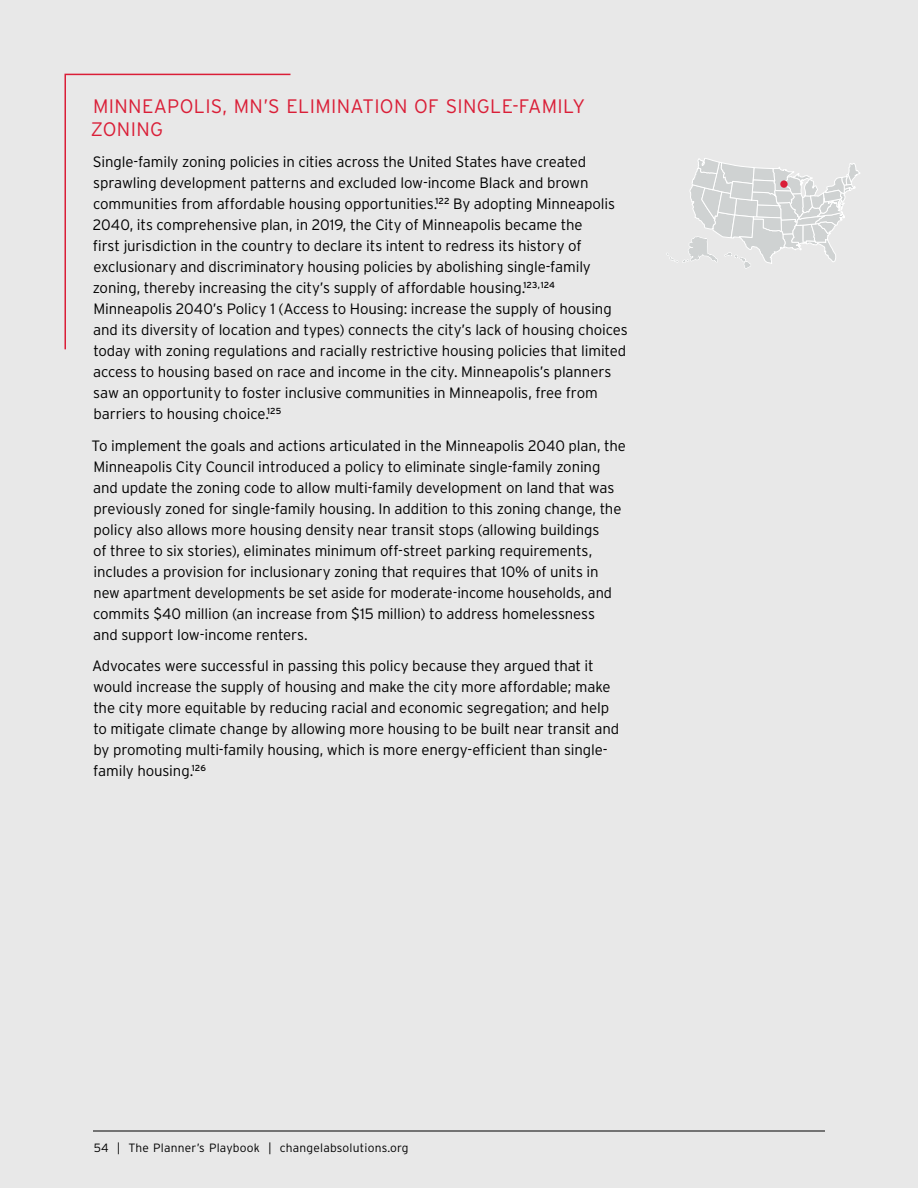
<style>
.page{position:relative;width:918px;height:1188px;background:#e8e8e8}
.page>*{position:absolute;margin:0;border:0;box-sizing:border-box;transform-origin:0 0}
.body_h2_sidebar_-_headline{font:300 19.5px/22.5px "Interstate";letter-spacing:.015em;color:#da1e37}
.body_p_sidebar_-_large_box{font:300 15px/21px "Interstate";letter-spacing:-.01em;color:#000}
.t1{font:300 12px "Interstate";letter-spacing:.015em;color:#000}
</style>
<div class="page">
<hr style="left:93px;top:1131px;width:732px;height:1px;background:#000">
<svg style="left:64px;top:73px;width:227px;height:277px"></svg>
<svg style="left:666px;top:158px;width:194px;height:111px"></svg>
<div style="left:780px;top:180px;width:8px;height:8px;background:#da1e37;border-radius:50%"></div>
<h2 class="body_h2_sidebar_-_headline" style="left:91px;top:95px;width:496px">MINNEAPOLIS, MN’S ELIMINATION OF SINGLE-FAMILY<br>ZONING</h2>
<p class="body_p_sidebar_-_large_box" style="left:93px;top:151px;width:537px">Single-family zoning policies in cities across the United States have created sprawling development patterns and excluded low-income Black and brown communities from affordable housing opportunities.<sup>122</sup> By adopting Minneapolis 2040, its comprehensive plan, in 2019, the City of Minneapolis became the<br>first jurisdiction in the country to declare its intent to redress its history of exclusionary and discriminatory housing policies by abolishing single-family zoning, thereby increasing the city’s supply of affordable housing.<sup>123,124<br></sup>Minneapolis 2040’s Policy 1 (Access to Housing: increase the supply of housing and its diversity of location and types) connects the city’s lack of housing choices today with zoning regulations and racially restrictive housing policies that limited access to housing based on race and income in the city. Minneapolis’s planners saw an opportunity to foster inclusive communities in Minneapolis, free from barriers to housing choice.<sup>125</sup></p>
<p class="body_p_sidebar_-_large_box" style="left:92px;top:435px;width:536px">To implement the goals and actions articulated in the Minneapolis 2040 plan, the Minneapolis City Council introduced a policy to eliminate single-family zoning and update the zoning code to allow multi-family development on land that was previously zoned for single-family housing. In addition to this zoning change, the policy also allows more housing density near transit stops (allowing buildings<br>of three to six stories), eliminates minimum off-street parking requirements, includes a provision for inclusionary zoning that requires that 10% of units in new apartment developments be set aside for moderate-income households, and commits $40 million (an increase from $15 million) to address homelessness<br>and support low-income renters.</p>
<p class="body_p_sidebar_-_large_box" style="left:92px;top:655px;width:529px">Advocates were successful in passing this policy because they argued that it would increase the supply of housing and make the city more affordable; make the city more equitable by reducing racial and economic segregation; and help to mitigate climate change by allowing more housing to be built near transit and by promoting multi-family housing, which is more energy-efficient than single&shy;family housing.<sup>126</sup></p>
<p class="t1" style="left:94px;top:1140px;width:316px">54 | The Planner’s Playbook | changelabsolutions.org</p>
</div>
